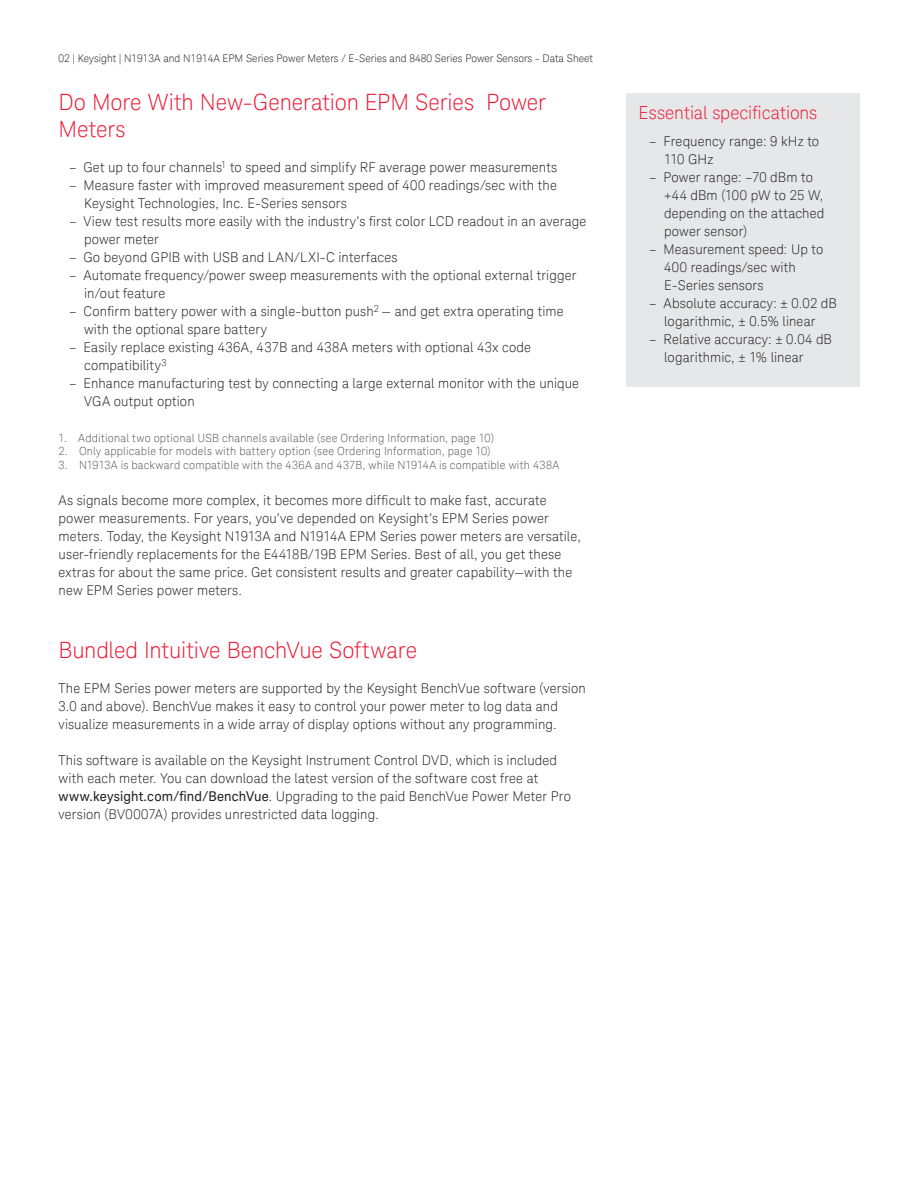
<style>
.page{position:relative;width:918px;height:1188px;background:#fff}
.page>*{position:absolute;margin:0;border:0;box-sizing:border-box;transform-origin:0 0}
.K_Heading_1{font:300 22.5px/27px "Keysight Sans";letter-spacing:-.005em;color:#ed1a36}
.K_Heading_2{font:300 18px "Keysight Sans";letter-spacing:-.005em;color:#ed1a36}
.K_Body_Text{font:300 13.5px/18px "Keysight Sans";letter-spacing:.01em;color:#231f20}
.t1{font:300 11.25px "Keysight Sans";letter-spacing:.015em;color:#57585a}
.K_Page_Number_Header{font:300 10.5px "Keysight Sans";color:#231f20}
.s1{font-weight:400}
</style>
<div class="page">
<div style="left:626px;top:94px;width:233px;height:293px;background:#e6e7e9"></div>
<p class="K_Page_Number_Header" style="left:59px;top:52px;width:536px">02 | Keysight | N1913A and N1914A EPM Series Power Meters / E-Series and 8480 Series Power Sensors - Data Sheet</p>
<p class="K_Heading_1" style="left:59px;top:89px;width:489px">Do More With New-Generation EPM Series Power<br>Meters</p>
<p class="K_Body_Text" style="left:69px;top:158px;width:490px">– Get up to four channels<sup>1</sup> to speed and simplify RF average power measurements</p>
<p class="K_Body_Text" style="left:84px;top:176px;width:474px;text-indent:-15px">– Measure faster with improved measurement speed of 400 readings/sec with the<br>Keysight Technologies, Inc. E-Series sensors</p>
<p class="K_Body_Text" style="left:84px;top:212px;width:504px;text-indent:-15px">– View test results more easily with the industry’s first color LCD readout in an average power meter</p>
<p class="K_Body_Text" style="left:69px;top:248px;width:330px">– Go beyond GPIB with USB and LAN/LXI-C interfaces</p>
<p class="K_Body_Text" style="left:84px;top:266px;width:494px;text-indent:-15px">– Automate frequency/power sweep measurements with the optional external trigger in/out feature</p>
<p class="K_Body_Text" style="left:84px;top:302px;width:481px;text-indent:-15px">– Confirm battery power with a single-button push<sup>2</sup> — and get extra operating time with the optional spare battery</p>
<p class="K_Body_Text" style="left:84px;top:338px;width:449px;text-indent:-15px">– Easily replace existing 436A, 437B and 438A meters with optional 43x code compatibility<sup>3</sup></p>
<p class="K_Body_Text" style="left:84px;top:374px;width:497px;text-indent:-15px">– Enhance manufacturing test by connecting a large external monitor with the unique<br>VGA output option</p>
<p class="t1" style="left:59px;top:431px;width:437px">1. Additional two optional USB channels available (see Ordering Information, page 10)</p>
<p class="t1" style="left:59px;top:444px;width:434px">2. Only applicable for models with battery option (see Ordering Information, page 10)</p>
<p class="t1" style="left:59px;top:458px;width:502px">3. N1913A is backward compatible with the 436A and 437B, while N1914A is compatible with 438A</p>
<p class="K_Body_Text" style="left:59px;top:491px;width:524px">As signals become more complex, it becomes more difficult to make fast, accurate power measurements. For years, you’ve depended on Keysight’s EPM Series power meters. Today, the Keysight N1913A and N1914A EPM Series power meters are versatile, user-friendly replacements for the E4418B/19B EPM Series. Best of all, you get these extras for about the same price. Get consistent results and greater capability—with the new EPM Series power meters.</p>
<p class="K_Heading_1" style="left:59px;top:636px;width:360px">Bundled Intuitive BenchVue Software</p>
<p class="K_Body_Text" style="left:59px;top:679px;width:529px">The EPM Series power meters are supported by the Keysight BenchVue software (version<br>3.0 and above). BenchVue makes it easy to control your power meter to log data and visualize measurements in a wide array of display options without any programming.</p>
<p class="K_Body_Text" style="left:59px;top:751px;width:514px">This software is available on the Keysight Instrument Control DVD, which is included with each meter. You can download the latest version of the software cost free at <span class="s1">www.keysight.com/find/BenchVue</span>. Upgrading to the paid BenchVue Power Meter Pro version (BV0007A) provides unrestricted data logging.</p>
<p class="K_Heading_2" style="left:639px;top:103px;width:180px">Essential specifications</p>
<p class="K_Body_Text" style="left:664px;top:132px;width:157px;text-indent:-15px">– Frequency range: 9 kHz to<br>110 GHz</p>
<p class="K_Body_Text" style="left:664px;top:168px;width:162px;text-indent:-15px">– Power range: –70 dBm to +44 dBm (100 pW to 25 W, depending on the attached power sensor)</p>
<p class="K_Body_Text" style="left:664px;top:240px;width:161px;text-indent:-15px">– Measurement speed: Up to<br>400 readings/sec with<br>E-Series sensors</p>
<p class="K_Body_Text" style="left:649px;top:294px;width:189px;text-align:center">– Absolute accuracy: ± 0.02 dB logarithmic, ± 0.5% linear</p>
<p class="K_Body_Text" style="left:664px;top:330px;width:169px;text-indent:-15px">– Relative accuracy: ± 0.04 dB logarithmic, ± 1% linear</p>
</div>
